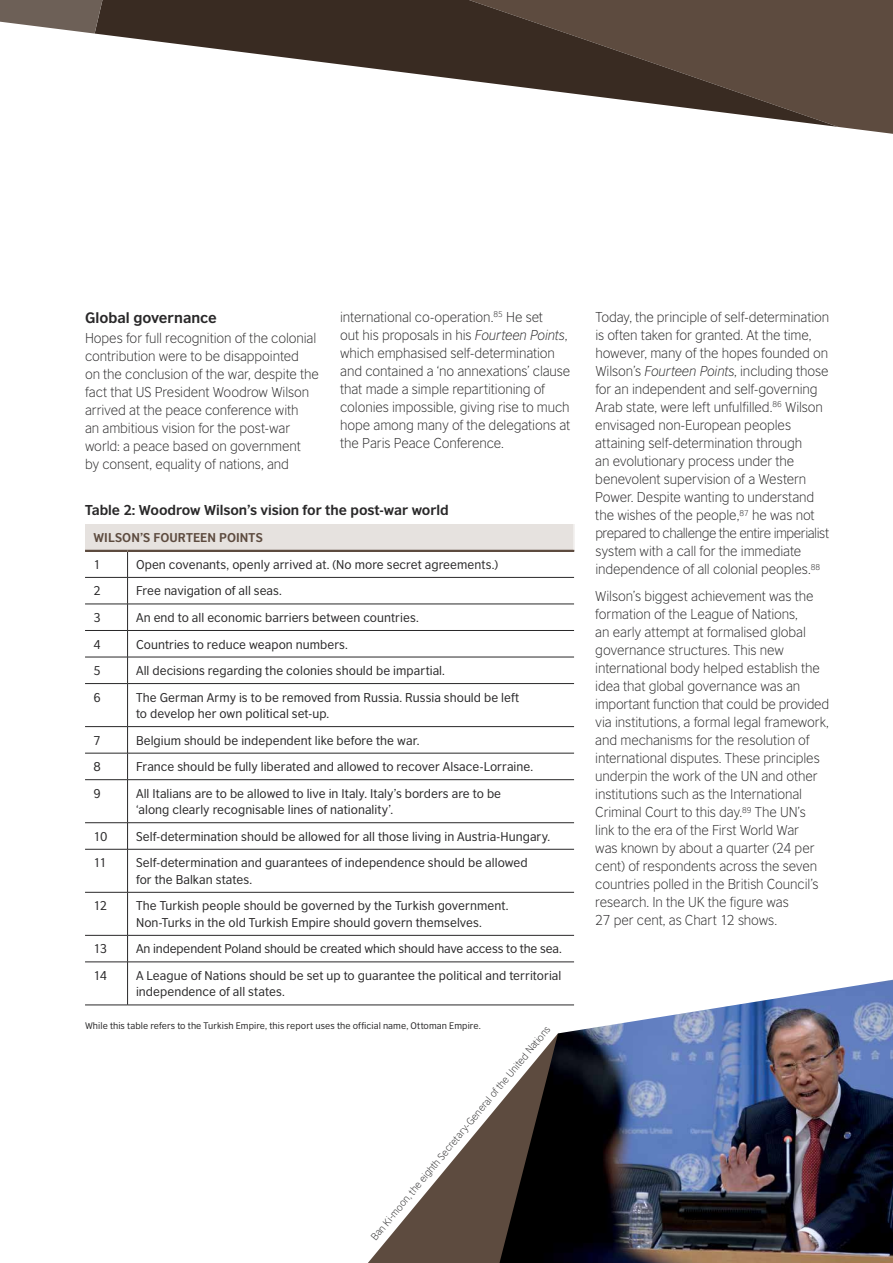
<style>
.page{position:relative;width:893px;height:1263px;background:#fff}
.page>*{position:absolute;margin:0;border:0;box-sizing:border-box;transform-origin:0 0}
.t1{font:700 14.25px "British Council Sans";color:#292829}
.t2{font:300 13.5px/18px "British Council Sans";letter-spacing:-.01em;color:#292829}
.t3{font:700 13.5px "British Council Sans";letter-spacing:-.005em;color:#292829}
.t4{font:12px/16.5px "British Council Sans";letter-spacing:.005em;color:#292829}
.t5{font:700 12px "British Council Sans";letter-spacing:.005em;color:#5d4b3f}
.t6{font:300 9.75px "British Council Sans";color:#292829}
.t7{font:9px "British Council Sans";letter-spacing:.01em;color:#292829}
.s1{font-style:italic}
</style>
<div class="page">
<div style="left:838px;top:0;width:55px;height:134px;background:#5d4b3f"></div>
<svg style="left:98px;top:0;width:740px;height:127px"></svg>
<svg style="left:0;top:0;width:102px;height:34px"></svg>
<svg style="left:368px;top:1104px;width:131px;height:159px"></svg>
<img style="left:499px;top:980px;width:394px;height:283px">
<div style="left:85px;top:524px;width:489px;height:27px;background:#e6e2df"></div>
<hr style="left:85px;top:550px;width:43px;height:2px;background:#5d4b3f">
<hr style="left:128px;top:550px;width:446px;height:2px;background:#5d4b3f">
<svg style="left:127px;top:552px;width:1px;height:131px"></svg>
<hr style="left:127px;top:684px;width:1px;height:42px;background:#292829">
<svg style="left:127px;top:727px;width:1px;height:52px"></svg>
<hr style="left:127px;top:780px;width:1px;height:42px;background:#292829">
<svg style="left:127px;top:823px;width:1px;height:26px"></svg>
<hr style="left:127px;top:849px;width:1px;height:43px;background:#292829">
<hr style="left:127px;top:892px;width:1px;height:43px;background:#292829">
<svg style="left:127px;top:936px;width:1px;height:26px"></svg>
<hr style="left:127px;top:962px;width:1px;height:43px;background:#292829">
<hr style="left:85px;top:577px;width:43px;height:1px;background:#292829">
<hr style="left:128px;top:577px;width:446px;height:1px;background:#292829">
<hr style="left:85px;top:604px;width:43px;height:1px;background:#292829">
<hr style="left:128px;top:604px;width:446px;height:1px;background:#292829">
<hr style="left:85px;top:630px;width:43px;height:1px;background:#292829">
<hr style="left:128px;top:630px;width:446px;height:1px;background:#292829">
<hr style="left:85px;top:657px;width:43px;height:1px;background:#292829">
<hr style="left:128px;top:657px;width:446px;height:1px;background:#292829">
<hr style="left:85px;top:683px;width:43px;height:1px;background:#292829">
<hr style="left:128px;top:683px;width:446px;height:1px;background:#292829">
<hr style="left:85px;top:726px;width:43px;height:1px;background:#292829">
<hr style="left:128px;top:726px;width:446px;height:1px;background:#292829">
<hr style="left:85px;top:753px;width:43px;height:1px;background:#292829">
<hr style="left:128px;top:753px;width:446px;height:1px;background:#292829">
<hr style="left:85px;top:779px;width:43px;height:1px;background:#292829">
<hr style="left:128px;top:779px;width:446px;height:1px;background:#292829">
<hr style="left:85px;top:822px;width:43px;height:1px;background:#292829">
<hr style="left:128px;top:822px;width:446px;height:1px;background:#292829">
<hr style="left:85px;top:849px;width:43px;height:1px;background:#292829">
<hr style="left:128px;top:849px;width:446px;height:1px;background:#292829">
<hr style="left:85px;top:892px;width:43px;height:1px;background:#292829">
<hr style="left:128px;top:892px;width:446px;height:1px;background:#292829">
<hr style="left:85px;top:935px;width:43px;height:1px;background:#292829">
<hr style="left:128px;top:935px;width:446px;height:1px;background:#292829">
<hr style="left:85px;top:962px;width:43px;height:1px;background:#292829">
<hr style="left:128px;top:962px;width:446px;height:1px;background:#292829">
<hr style="left:85px;top:1005px;width:43px;height:1px;background:#292829">
<hr style="left:128px;top:1005px;width:446px;height:1px;background:#292829">
<svg style="left:574px;top:524px;width:1px;height:26px"></svg>
<p class="t2" style="left:340px;top:308px;width:232px">international co-operation.<sup>85</sup> He set<br>out his proposals in his <span class="s1">Fourteen Points</span>, which emphasised self-determination and contained a ‘no annexations’ clause that made a simple repartitioning of colonies impossible, giving rise to much hope among many of the delegations at the Paris Peace Conference.</p>
<p class="t2" style="left:595px;top:308px;width:235px">Today, the principle of self-determination is often taken for granted. At the time, however, many of the hopes founded on Wilson’s <span class="s1">Fourteen Points</span>, including those for an independent and self-governing Arab state, were left unfulfilled.<sup>86</sup> Wilson envisaged non-European peoples attaining self-determination through<br>an evolutionary process under the benevolent supervision of a Western Power. Despite wanting to understand the wishes of the people,<sup>87</sup> he was not prepared to challenge the entire imperialist system with a call for the immediate independence of all colonial peoples.<sup>88</sup></p>
<p class="t2" style="left:595px;top:587px;width:235px">Wilson’s biggest achievement was the formation of the League of Nations,<br>an early attempt at formalised global governance structures. This new international body helped establish the idea that global governance was an important function that could be provided via institutions, a formal legal framework, and mechanisms for the resolution of international disputes. These principles underpin the work of the UN and other institutions such as the International Criminal Court to this day.<sup>89</sup> The UN’s<br>link to the era of the First World War<br>was known by about a quarter (24 per cent) of respondents across the seven countries polled in the British Council’s research. In the UK the figure was<br>27 per cent, as Chart 12 shows.</p>
<p class="t1" style="left:85px;top:309px;width:133px">Global governance</p>
<p class="t2" style="left:85px;top:329px;width:235px">Hopes for full recognition of the colonial contribution were to be disappointed<br>on the conclusion of the war, despite the fact that US President Woodrow Wilson arrived at the peace conference with<br>an ambitious vision for the post-war world: a peace based on government<br>by consent, equality of nations, and</p>
<p class="t3" style="left:85px;top:502px;width:365px">Table 2: Woodrow Wilson’s vision for the post-war world</p>
<p class="t5" style="left:94px;top:530px;width:171px">Wilson’s Fourteen Points</p>
<p class="t4" style="left:94px;top:556px;width:9px">1</p>
<p class="t4" style="left:136px;top:556px;width:364px">Open covenants, openly arrived at. (No more secret agreements.)</p>
<p class="t4" style="left:94px;top:583px;width:9px">2</p>
<p class="t4" style="left:136px;top:583px;width:147px">Free navigation of all seas.</p>
<p class="t4" style="left:94px;top:609px;width:9px">3</p>
<p class="t4" style="left:136px;top:609px;width:284px">An end to all economic barriers between countries.</p>
<p class="t4" style="left:94px;top:636px;width:9px">4</p>
<p class="t4" style="left:136px;top:636px;width:213px">Countries to reduce weapon numbers.</p>
<p class="t4" style="left:94px;top:662px;width:9px">5</p>
<p class="t4" style="left:136px;top:662px;width:310px">All decisions regarding the colonies should be impartial.</p>
<p class="t4" style="left:94px;top:689px;width:9px">6</p>
<p class="t4" style="left:136px;top:689px;width:385px">The German Army is to be removed from Russia. Russia should be left to develop her own political set-up.</p>
<p class="t4" style="left:94px;top:732px;width:9px">7</p>
<p class="t4" style="left:136px;top:732px;width:285px">Belgium should be independent like before the war.</p>
<p class="t4" style="left:94px;top:758px;width:9px">8</p>
<p class="t4" style="left:136px;top:758px;width:399px">France should be fully liberated and allowed to recover Alsace-Lorraine.</p>
<p class="t4" style="left:94px;top:785px;width:9px">9</p>
<p class="t4" style="left:136px;top:785px;width:367px">All Italians are to be allowed to live in Italy. Italy’s borders are to be ‘along clearly recognisable lines of nationality’.</p>
<p class="t4" style="left:94px;top:828px;width:15px">10</p>
<p class="t4" style="left:136px;top:828px;width:416px">Self-determination should be allowed for all those living in Austria-Hungary.</p>
<p class="t4" style="left:94px;top:854px;width:15px">11</p>
<p class="t4" style="left:136px;top:854px;width:393px">Self-determination and guarantees of independence should be allowed for the Balkan states.</p>
<p class="t4" style="left:94px;top:897px;width:15px">12</p>
<p class="t4" style="left:136px;top:897px;width:374px">The Turkish people should be governed by the Turkish government.<br>Non-Turks in the old Turkish Empire should govern themselves.</p>
<p class="t4" style="left:94px;top:940px;width:15px">13</p>
<p class="t4" style="left:136px;top:940px;width:427px">An independent Poland should be created which should have access to the sea.</p>
<p class="t4" style="left:94px;top:967px;width:15px">14</p>
<p class="t4" style="left:136px;top:967px;width:427px">A League of Nations should be set up to guarantee the political and territorial independence of all states.</p>
<p class="t7" style="left:85px;top:1020px;width:397px">While this table refers to the Turkish Empire, this report uses the official name, Ottoman Empire.</p>
<p class="t6" style="left:368px;top:1235px;width:276px;rotate:-50deg">Ban Ki-moon, the eighth Secretary-General of the United Nations</p>
</div>
